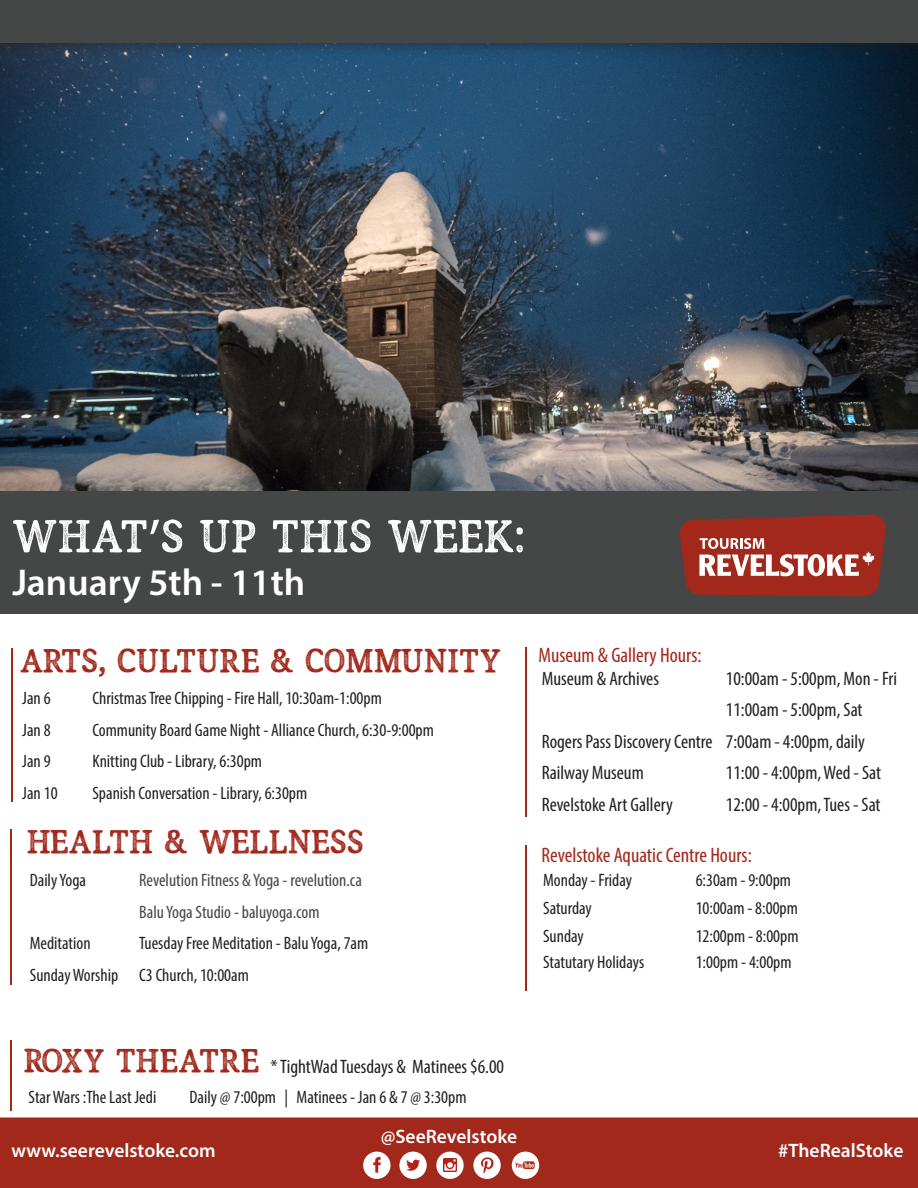
<style>
.page{position:relative;width:918px;height:1188px;background:#fff}
.page>*{position:absolute;margin:0;border:0;box-sizing:border-box;transform-origin:0 0}
.t1{font:60px "Endurest";color:#fff}
.t2{font:43.5px "Endurest";color:#a1281b}
.t3{font:600 37.5px "Myriad Pro";color:#fff}
.t4{font:condensed 21px "Myriad Pro";color:#a1281b}
.t5{font:condensed 19.5px "Myriad Pro";color:#231f20}
.t6{font:600 19.5px "Myriad Pro";color:#fff}
.t7{font:condensed 18px "Myriad Pro";color:#231f20}
.t8{font:condensed 18px "Myriad Pro";color:#454646}
.s1{font-family:"Myriad Pro"}
</style>
<div class="page">
<img style="left:0;top:58px;width:918px;height:432px">
<div style="left:0;top:491px;width:918px;height:123px;background:#454646"></div>
<div style="left:0;top:1118px;width:918px;height:70px;background:#a1281b"></div>
<img style="left:512px;top:1152px;width:27px;height:27px;border-radius:14px">
<img style="left:473px;top:1152px;width:28px;height:27px;border-radius:14px">
<img style="left:436px;top:1152px;width:28px;height:27px;border-radius:14px">
<img style="left:399px;top:1152px;width:28px;height:27px;border-radius:14px">
<img style="left:363px;top:1152px;width:28px;height:27px;border-radius:14px">
<hr style="left:11px;top:1040px;width:1px;height:70px;background:#a1281b">
<hr style="left:525px;top:648px;width:2px;height:169px;background:#a1281b">
<hr style="left:525px;top:846px;width:2px;height:145px;background:#a1281b">
<hr style="left:11px;top:829px;width:1px;height:156px;background:#a1281b">
<hr style="left:12px;top:649px;width:1px;height:153px;background:#a1281b">
<div style="left:0;top:0;width:918px;height:58px;background:#231f20;opacity:.75"></div>
<div style="left:0;top:0;width:918px;height:43px;background:#454646"></div>
<svg style="left:680px;top:515px;width:206px;height:81px;background:#a7493f"></svg>
<p class="t1" style="left:12px;top:514px;width:514px">what<span class="s1">’</span>s up this week:</p>
<p class="t3" style="left:12px;top:558px;width:295px">January 5th - 11th</p>
<p class="t2" style="left:20px;top:644px;width:483px">Arts, Culture &amp; Community</p>
<p class="t7" style="left:22px;top:687px;width:30px">Jan 6</p>
<p class="t7" style="left:92px;top:687px;width:291px">Christmas Tree Chipping - Fire Hall, 10:30am-1:00pm</p>
<p class="t7" style="left:22px;top:719px;width:30px">Jan 8</p>
<p class="t7" style="left:92px;top:719px;width:343px">Community Board Game Night - Alliance Church, 6:30-9:00pm</p>
<p class="t7" style="left:22px;top:750px;width:30px">Jan 9</p>
<p class="t7" style="left:92px;top:750px;width:171px">Knitting Club - Library, 6:30pm</p>
<p class="t7" style="left:22px;top:782px;width:37px">Jan 10</p>
<p class="t7" style="left:92px;top:782px;width:216px">Spanish Conversation - Library, 6:30pm</p>
<p class="t2" style="left:27px;top:825px;width:338px">Health &amp; Wellness</p>
<p class="t7" style="left:30px;top:869px;width:58px">Daily Yoga</p>
<p class="t8" style="left:139px;top:869px;width:224px">Revelution Fitness &amp; Yoga - revelution.ca</p>
<p class="t8" style="left:139px;top:901px;width:182px">Balu Yoga Studio - baluyoga.com</p>
<p class="t7" style="left:30px;top:932px;width:62px">Meditation</p>
<p class="t7" style="left:139px;top:932px;width:231px">Tuesday Free Meditation - Balu Yoga, 7am</p>
<p class="t7" style="left:30px;top:964px;width:90px">Sunday Worship</p>
<p class="t7" style="left:139px;top:964px;width:111px">C3 Church, 10:00am</p>
<p class="t4" style="left:538px;top:642px;width:165px">Museum &amp; Gallery Hours:</p>
<p class="t5" style="left:542px;top:667px;width:119px">Museum &amp; Archives</p>
<p class="t5" style="left:726px;top:667px;width:173px">10:00am - 5:00pm, Mon - Fri</p>
<p class="t5" style="left:726px;top:698px;width:138px">11:00am - 5:00pm, Sat</p>
<p class="t5" style="left:542px;top:730px;width:172px">Rogers Pass Discovery Centre</p>
<p class="t5" style="left:726px;top:730px;width:141px">7:00am - 4:00pm, daily</p>
<p class="t5" style="left:542px;top:761px;width:104px">Railway Museum</p>
<p class="t5" style="left:726px;top:761px;width:157px">11:00 - 4:00pm, Wed - Sat</p>
<p class="t5" style="left:542px;top:793px;width:133px">Revelstoke Art Gallery</p>
<p class="t5" style="left:726px;top:793px;width:156px">12:00 - 4:00pm, Tues - Sat</p>
<p class="t4" style="left:542px;top:843px;width:212px">Revelstoke Aquatic Centre Hours:</p>
<p class="t7" style="left:543px;top:869px;width:90px">Monday - Friday</p>
<p class="t7" style="left:696px;top:869px;width:97px">6:30am - 9:00pm</p>
<p class="t7" style="left:543px;top:897px;width:50px">Saturday</p>
<p class="t7" style="left:696px;top:897px;width:104px">10:00am - 8:00pm</p>
<p class="t7" style="left:543px;top:925px;width:42px">Sunday</p>
<p class="t7" style="left:696px;top:925px;width:104px">12:00pm - 8:00pm</p>
<p class="t7" style="left:543px;top:952px;width:103px">Statutary Holidays</p>
<p class="t7" style="left:696px;top:952px;width:97px">1:00pm - 4:00pm</p>
<p class="t2" style="left:23px;top:1044px;width:237px">Roxy Theatre</p>
<p class="t5" style="left:270px;top:1055px;width:235px">* TightWad Tuesdays &amp; Matinees $6.00</p>
<p class="t7" style="left:29px;top:1086px;width:129px">Star Wars :The Last Jedi</p>
<p class="t7" style="left:190px;top:1086px;width:279px">Daily @ 7:00pm | Matinees - Jan 6 &amp; 7 @ 3:30pm</p>
<p class="t6" style="left:381px;top:1124px;width:138px">@SeeRevelstoke</p>
<p class="t6" style="left:12px;top:1138px;width:206px">www.seerevelstoke.com</p>
<p class="t6" style="left:778px;top:1138px;width:127px">#TheRealStoke</p>
</div>
